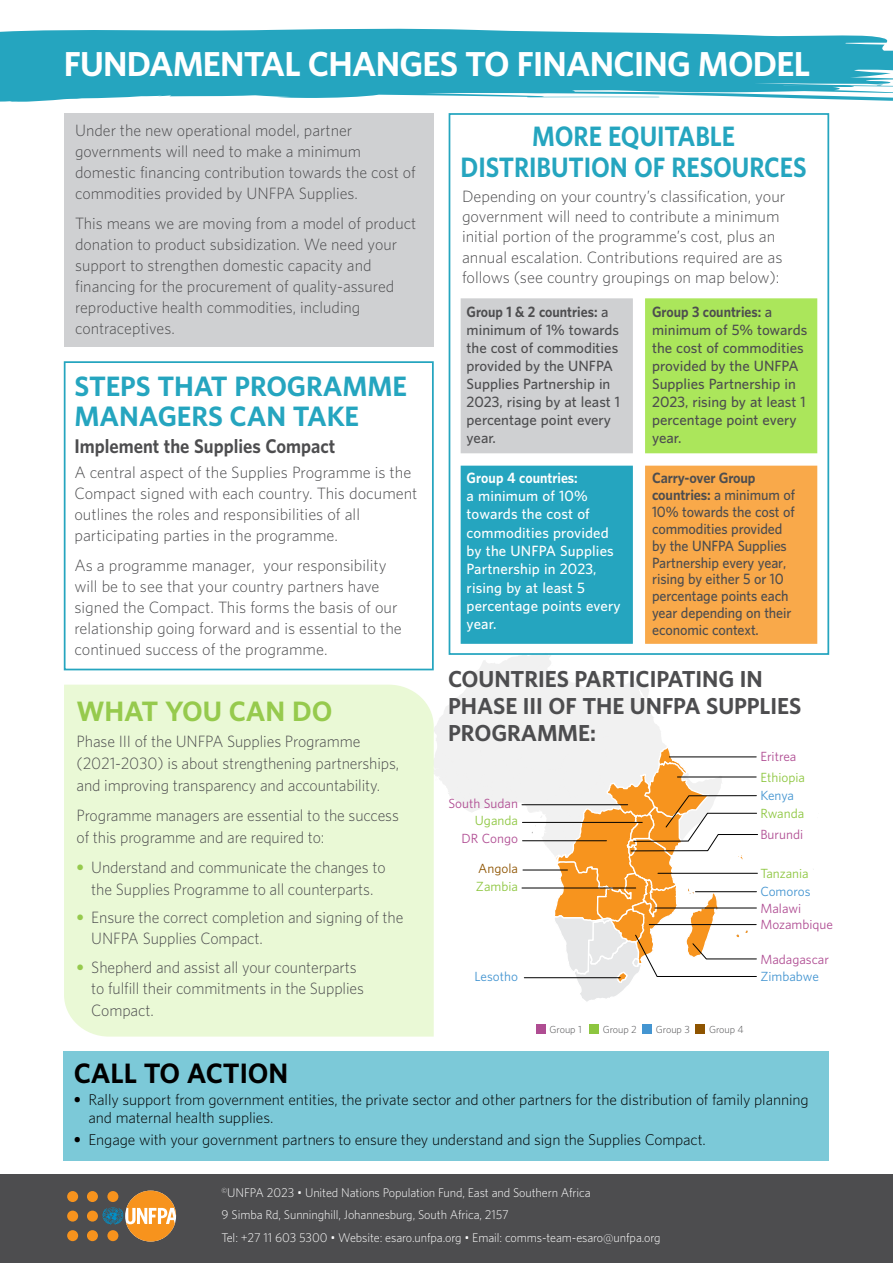
<style>
.page{position:relative;width:893px;height:1263px;background:#fff}
.page>*{position:absolute;margin:0;border:0;box-sizing:border-box;transform-origin:0 0}
.t1{font:700 31.5px "UNFPA";letter-spacing:-.025em;color:#fff}
.t2{font:700 25.5px/31.5px "UNFPA";letter-spacing:-.005em;color:#25a5bf;text-align:center;scale:.91 1}
.t3{font:700 25.5px/30px "UNFPA";letter-spacing:-.005em;color:#25a5bf}
.t4{font:700 25.5px "UNFPA";letter-spacing:-.005em;color:#96ca4d}
.t5{font:700 25.5px "UNFPA";letter-spacing:-.005em;color:#000}
.t6{font:700 21px/27px "UNFPA";letter-spacing:-.005em;color:#4d4d4f}
.t7{font:700 18px "UNFPA";color:#4d4d4f;scale:.93 1}
.t8{font:300 15px/21px "UNFPA";color:#4d4d4f}
.t9{font:300 14.25px/18px "UNFPA";letter-spacing:-.01em;color:#000}
.t10{font:600 13.5px/18px "UNFPA";letter-spacing:-.005em;color:#4d4d4f}
.t11{font:600 13.5px/17px "UNFPA";letter-spacing:-.005em;color:#4d4d4f;scale:.95 1}
.t12{font:600 13.5px/18.3px "UNFPA";letter-spacing:.01em;color:#fff}
.t13{font:700 13.5px "UNFPA";color:#fff;scale:.93 1}
.t14{font:12.15px/16.5px "UNFPA Text";color:#b04d93}
.t15{font:12.15px "UNFPA Text";color:#8dc63f}
.t16{font:12.15px "UNFPA Text";color:#4495d1}
.t17{font:12.15px "UNFPA Text";color:#8e5400}
.t18{font:300 11.55px/22.5px "UNFPA";letter-spacing:-.01em;color:#fff}
.t19{font:300 9.3px "UNFPA";letter-spacing:-.005em;color:#4d4d4f}
.s1{font-weight:700;color:#96ca4d}
.s2{font-weight:700}
</style>
<div class="page">
<svg style="left:360px;top:653px;width:470px;height:349px"></svg>
<div style="left:64px;top:685px;width:370px;height:351px;background:#eaf9d6"></div>
<div style="left:0;top:1175px;width:893px;height:88px;background:#4d4d4f"></div>
<svg style="left:0;top:28px;width:893px;height:74px;background:#44b2c8"></svg>
<div style="left:64px;top:1051px;width:765px;height:110px;background:#7cc9d8"></div>
<div style="left:87px;top:1210px;width:11px;height:11px;background:#f7931d;border-radius:50%"></div>
<div style="left:87px;top:1230px;width:11px;height:11px;background:#f7931d;border-radius:50%"></div>
<div style="left:87px;top:1191px;width:11px;height:11px;background:#f7931d;border-radius:50%"></div>
<div style="left:67px;top:1210px;width:11px;height:11px;background:#f7931d;border-radius:50%"></div>
<div style="left:67px;top:1230px;width:11px;height:11px;background:#f7931d;border-radius:50%"></div>
<div style="left:67px;top:1191px;width:11px;height:11px;background:#f7931d;border-radius:50%"></div>
<svg style="left:102px;top:1190px;width:74px;height:51px"></svg>
<div style="left:536px;top:1024px;width:9px;height:9px;background:#af4d92"></div>
<div style="left:589px;top:1024px;width:9px;height:9px;background:#8dc63f"></div>
<div style="left:642px;top:1024px;width:10px;height:9px;background:#4495d1"></div>
<div style="left:695px;top:1024px;width:10px;height:9px;background:#8e5400"></div>
<div style="left:64px;top:113px;width:370px;height:234px;background:#cfd0d2"></div>
<div style="left:449px;top:113px;width:380px;height:542px;border:2px solid #25a5bf"></div>
<div style="left:461px;top:298px;width:172px;height:155px;background:#cfd0d2"></div>
<div style="left:645px;top:298px;width:172px;height:155px;background:#abe65b;border:2px solid #abe65b"></div>
<div style="left:461px;top:466px;width:172px;height:178px;background:#25a5bf;border:2px solid #25a5bf"></div>
<div style="left:645px;top:466px;width:172px;height:178px;background:#f9a94a;border:2px solid #f9a94a"></div>
<div style="left:64px;top:361px;width:370px;height:309px;border:2px solid #25a5bf"></div>
<h1 class="t1" style="left:64px;top:42px;width:748px">FUNDAMENTAL CHANGES TO FINANCING MODEL</h1>
<p class="t8" style="left:75px;top:120px;width:342px">Under the new operational model, partner governments will need to make a minimum domestic financing contribution towards the cost of commodities provided by UNFPA Supplies.</p>
<p class="t8" style="left:75px;top:212px;width:343px">This means we are moving from a model of product donation to product subsidization. We need your support to strengthen domestic capacity and financing for the procurement of quality-assured reproductive health commodities, including contraceptives.</p>
<h2 class="t3" style="left:75px;top:370px;width:334px">STEPS THAT PROGRAMME<br>MANAGERS CAN TAKE</h2>
<p class="t7" style="left:74px;top:434px;width:282px">Implement the Supplies Compact</p>
<p class="t8" style="left:74px;top:462px;width:345px">A central aspect of the Supplies Programme is the Compact signed with each country. This document outlines the roles and responsibilities of all participating parties in the programme.</p>
<p class="t8" style="left:74px;top:554px;width:329px">As a programme manager, your responsibility will be to see that your country partners have signed the Compact. This forms the basis of our relationship going forward and is essential to the continued success of the programme.</p>
<h2 class="t4" style="left:77px;top:694px;width:257px">WHAT YOU CAN DO</h2>
<p class="t8" style="left:77px;top:730px;width:324px;line-height:21.8px">Phase III of the UNFPA Supplies Programme (2021-2030) is about strengthening partnerships, and improving transparency and accountability.</p>
<p class="t8" style="left:77px;top:804px;width:324px;line-height:21.8px">Programme managers are essential to the success of this programme and are required to:</p>
<p class="t8" style="left:77px;top:856px;width:311px;line-height:21.8px;text-align:center"><span class="s1">•</span> Understand and communicate the changes to the Supplies Programme to all counterparts.</p>
<p class="t8" style="left:91px;top:906px;width:314px;line-height:21.8px;text-indent:-15px"><span class="s1">•</span> Ensure the correct completion and signing of the<br>UNFPA Supplies Compact.</p>
<p class="t8" style="left:91px;top:956px;width:274px;line-height:21.8px;text-indent:-15px"><span class="s1">•</span> Shepherd and assist all your counterparts to fulfill their commitments in the Supplies<br>Compact.</p>
<h2 class="t2" style="left:460px;top:119px;width:382px">MORE EQUITABLE<br>DISTRIBUTION OF RESOURCES</h2>
<p class="t8" style="left:462px;top:186px;width:325px;line-height:20.2px">Depending on your country’s classification, your government will need to contribute a minimum initial portion of the programme’s cost, plus an annual escalation. Contributions required are as follows (see country groupings on map below):</p>
<p class="t10" style="left:467px;top:302px;width:155px"><span class="s2">Group 1 &amp; 2 countries:</span> a minimum of 1% towards the cost of commodities provided by the UNFPA<br>Supplies Partnership in<br>2023, rising by at least 1 percentage point every year.</p>
<p class="t10" style="left:652px;top:302px;width:157px"><span class="s2">Group 3 countries:</span> a minimum of 5% towards the cost of commodities provided by the UNFPA<br>Supplies Partnership in<br>2023, rising by at least 1 percentage point every year.</p>
<p class="t13" style="left:467px;top:468px;width:121px">Group 4 countries:</p>
<p class="t12" style="left:467px;top:486px;width:156px">a minimum of 10% towards the cost of commodities provided by the UNFPA Supplies<br>Partnership in 2023, rising by at least 5 percentage points every year.</p>
<p class="t11" style="left:652px;top:469px;width:152px"><span class="s2">Carry-over Group countries:</span> a minimum of<br>10% towards the cost of commodities provided by the UNFPA Supplies<br>Partnership every year, rising by either 5 or 10 percentage points each year depending on their economic context.</p>
<h3 class="t6" style="left:448px;top:665px;width:355px">COUNTRIES PARTICIPATING IN<br>PHASE III OF THE UNFPA SUPPLIES<br>PROGRAMME:</h3>
<p class="t14" style="left:448px;top:794px;width:71px">South Sudan</p>
<p class="t15" style="left:475px;top:813px;width:45px">Uganda</p>
<p class="t14" style="left:462px;top:830px;width:58px">DR Congo</p>
<p class="t17" style="left:478px;top:861px;width:41px">Angola</p>
<p class="t15" style="left:476px;top:878px;width:44px">Zambia</p>
<p class="t16" style="left:475px;top:968px;width:45px">Lesotho</p>
<p class="t14" style="left:760px;top:748px;width:38px">Eritrea</p>
<p class="t15" style="left:760px;top:769px;width:46px">Ethiopia</p>
<p class="t16" style="left:760px;top:787px;width:35px">Kenya</p>
<p class="t15" style="left:760px;top:805px;width:45px">Rwanda</p>
<p class="t14" style="left:760px;top:826px;width:44px">Burundi</p>
<p class="t15" style="left:760px;top:865px;width:50px">Tanzania</p>
<p class="t16" style="left:760px;top:884px;width:52px">Comoros</p>
<p class="t14" style="left:760px;top:899px;width:74px">Malawi<br>Mozambique</p>
<p class="t14" style="left:760px;top:950px;width:70px">Madagascar</p>
<p class="t16" style="left:760px;top:968px;width:60px">Zimbabwe</p>
<p class="t19" style="left:550px;top:1023px;width:34px">Group 1</p>
<p class="t19" style="left:603px;top:1023px;width:36px">Group 2</p>
<p class="t19" style="left:656px;top:1023px;width:35px">Group 3</p>
<p class="t19" style="left:709px;top:1023px;width:36px">Group 4</p>
<h2 class="t5" style="left:74px;top:1056px;width:216px">CALL TO ACTION</h2>
<p class="t9" style="left:89px;top:1090px;width:721px;text-indent:-15px"><span class="s2">•</span> Rally support from government entities, the private sector and other partners for the distribution of family planning and maternal health supplies.</p>
<p class="t9" style="left:74px;top:1130px;width:634px"><span class="s2">•</span> Engage with your government partners to ensure they understand and sign the Supplies Compact.</p>
<p class="t18" style="left:222px;top:1181px;width:441px"><sup>©</sup>UNFPA 2023 • United Nations Population Fund, East and Southern Africa<br>9 Simba Rd, Sunninghill, Johannesburg, South Africa, 2157<br>Tel: +27 11 603 5300 • Website: esaro.unfpa.org • Email: comms-team-esaro@unfpa.org</p>
</div>
